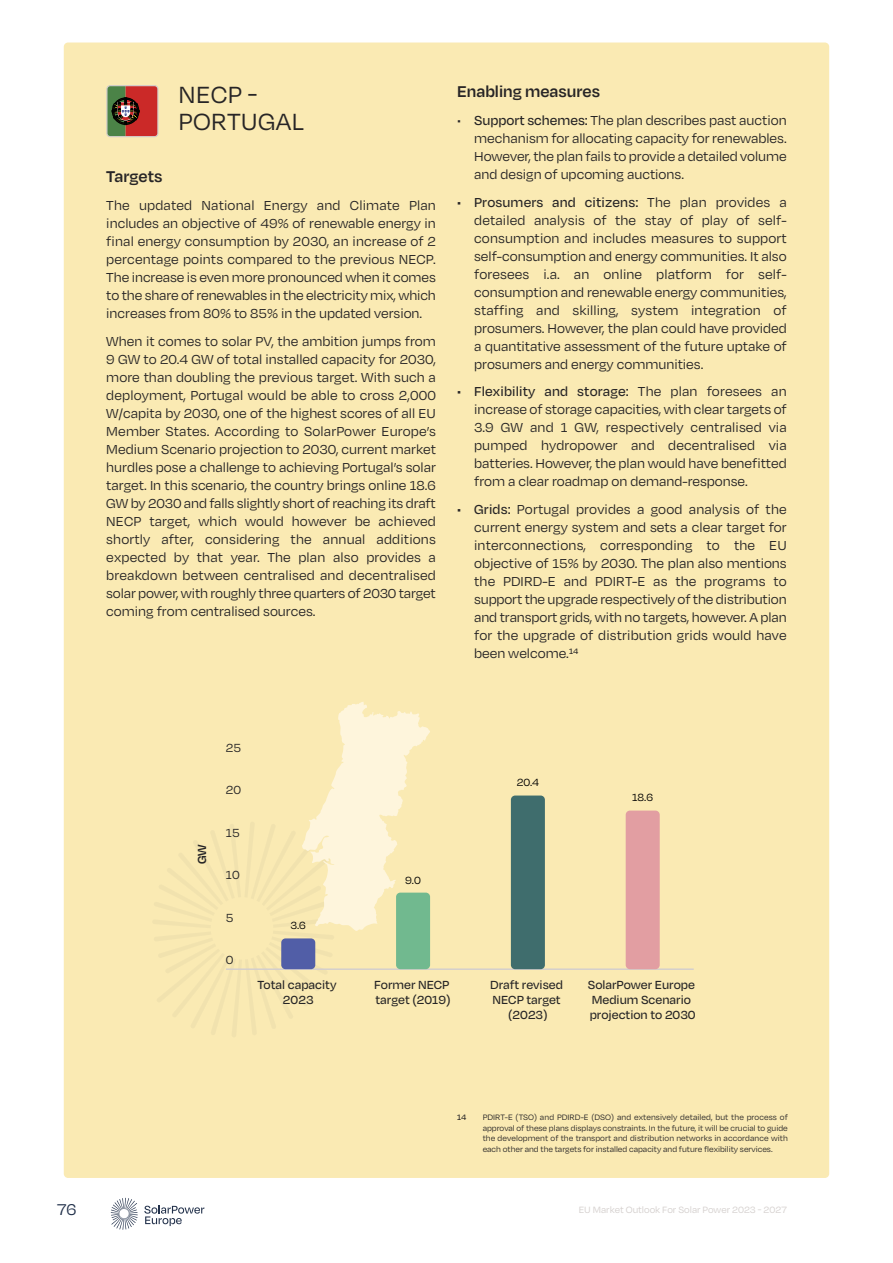
<style>
.page{position:relative;width:893px;height:1263px;background:#fff}
.page>*{position:absolute;margin:0;border:0;box-sizing:border-box;transform-origin:0 0}
.t1{font:27px/27px "Degular";letter-spacing:.01em;color:#272526}
.t2{font:600 18px "Degular";color:#272526}
.t3{font:18px "Degular";color:#22314b}
.t4{font:15px/18px "Degular";color:#272526;text-align:justify}
.t5{font:500 13.5px/15px "Degular";color:#262526;text-align:center}
.t6{font:13.5px "Degular";color:#262526}
.t7{font:600 13.5px "Degular";color:#262526}
.t8{font:12px "Degular";color:#000}
.t9{font:10.5px "Degular";color:#d4cfcd}
.t10{font:9px/10.5px "Degular";color:#272526;text-align:justify}
.t11{font:500 9px "Degular";color:#272526}
.s1{font-weight:500}
</style>
<div class="page">
<svg style="left:111px;top:1198px;width:27px;height:32px"></svg>
<svg style="left:144px;top:1205px;width:60px;height:21px"></svg>
<div style="left:64px;top:43px;width:765px;height:1135px;background:#faeab3;border-radius:4px"></div>
<svg style="left:302px;top:702px;width:128px;height:266px"></svg>
<hr style="left:226px;top:968px;width:468px;height:2px;background:#d4cfcd">
<div style="left:626px;top:810px;width:34px;height:159px;background:#e29ea2;border-radius:4px"></div>
<div style="left:511px;top:795px;width:34px;height:174px;background:#3f6d6d;border-radius:4px"></div>
<div style="left:396px;top:893px;width:34px;height:76px;background:#71b98f;border-radius:4px"></div>
<div style="left:281px;top:938px;width:34px;height:31px;background:#515ea7;border-radius:4px"></div>
<svg style="left:108px;top:87px;width:49px;height:48px;background:#8e4233"></svg>
<div style="left:106px;top:85px;width:53px;height:52px;border:1px solid #d3cecb;border-radius:3px"></div>
<h1 class="t1" style="left:179px;top:83px;width:127px">NECP -<br>PORTUGAL</h1>
<p class="t2" style="left:106px;top:171px;width:58px">Targets</p>
<p class="t4" style="left:106px;top:197px;width:331px">The updated National Energy and Climate Plan includes an objective of 49% of renewable energy in final energy consumption by 2030, an increase of 2 percentage points compared to the previous NECP.<br>The increase is even more pronounced when it comes to the share of renewables in the electricity mix, which increases from 80% to 85% in the updated version.</p>
<p class="t4" style="left:106px;top:333px;width:331px">When it comes to solar PV, the ambition jumps from 9 GW to 20.4 GW of total installed capacity for 2030, more than doubling the previous target. With such a deployment, Portugal would be able to cross 2,000<br>W/capita by 2030, one of the highest scores of all EU Member States. According to SolarPower Europe’s Medium Scenario projection to 2030, current market hurdles pose a challenge to achieving Portugal’s solar target. In this scenario, the country brings online 18.6<br>GW by 2030 and falls slightly short of reaching its draft NECP target, which would however be achieved shortly after, considering the annual additions expected by that year. The plan also provides a breakdown between centralised and decentralised solar power, with roughly three quarters of 2030 target coming from centralised sources.</p>
<p class="t2" style="left:457px;top:86px;width:144px">Enabling measures</p>
<p class="t4" style="left:474px;top:112px;width:314px;text-indent:-17px">• <span class="s1">Support schemes:</span> The plan describes past auction mechanism for allocating capacity for renewables.<br>However, the plan fails to provide a detailed volume and design of upcoming auctions.</p>
<p class="t4" style="left:474px;top:194px;width:314px;text-indent:-17px"><span class="s1">• Prosumers and citizens:</span> The plan provides a detailed analysis of the stay of play of self&shy;consumption and includes measures to support self-consumption and energy communities. It also foresees i.a. an online platform for self&shy;consumption and renewable energy communities, staffing and skilling, system integration of prosumers. However, the plan could have provided a quantitative assessment of the future uptake of prosumers and energy communities.</p>
<p class="t4" style="left:474px;top:384px;width:314px;text-indent:-17px"><span class="s1">• Flexibility and storage:</span> The plan foresees an increase of storage capacities, with clear targets of 3.9 GW and 1 GW, respectively centralised via pumped hydropower and decentralised via batteries. However, the plan would have benefitted from a clear roadmap on demand-response.</p>
<p class="t4" style="left:474px;top:502px;width:314px;text-indent:-17px"><span class="s1">• Grids:</span> Portugal provides a good analysis of the current energy system and sets a clear target for interconnections, corresponding to the EU objective of 15% by 2030. The plan also mentions the PDIRD-E and PDIRT-E as the programs to support the upgrade respectively of the distribution and transport grids, with no targets, however. A plan for the upgrade of distribution grids would have been welcome.<sup>14</sup></p>
<p class="t7" style="left:198px;top:864px;width:22px;rotate:-90deg">GW</p>
<p class="t6" style="left:226px;top:743px;width:17px">25</p>
<p class="t6" style="left:226px;top:786px;width:17px">20</p>
<p class="t6" style="left:226px;top:828px;width:15px">15</p>
<p class="t6" style="left:226px;top:871px;width:15px">10</p>
<p class="t6" style="left:226px;top:913px;width:9px">5</p>
<p class="t6" style="left:226px;top:956px;width:9px">0</p>
<p class="t8" style="left:291px;top:922px;width:17px">3.6</p>
<p class="t8" style="left:405px;top:876px;width:17px">9.0</p>
<p class="t8" style="left:517px;top:778px;width:24px">20.4</p>
<p class="t8" style="left:632px;top:794px;width:22px">18.6</p>
<p class="t5" style="left:257px;top:978px;width:81px">Total capacity<br>2023</p>
<p class="t5" style="left:374px;top:978px;width:78px;text-align:left">Former NECP target (2019)</p>
<p class="t5" style="left:490px;top:978px;width:74px">Draft revised<br>NECP target (2023)</p>
<p class="t5" style="left:588px;top:978px;width:109px;text-align:left">SolarPower Europe<br>Medium Scenario projection to 2030</p>
<p class="t11" style="left:457px;top:1114px;width:11px">14</p>
<p class="t10" style="left:483px;top:1113px;width:307px">PDIRT-E (TSO) and PDIRD-E (DSO) and extensively detailed, but the process of approval of these plans displays constraints. In the future, it will be crucial to guide the development of the transport and distribution networks in accordance with each other and the targets for installed capacity and future flexibility services.</p>
<p class="t3" style="left:57px;top:1203px;width:21px">76</p>
<p class="t9" style="left:579px;top:1206px;width:210px">EU Market Outlook For Solar Power 2023 - 2027</p>
</div>
